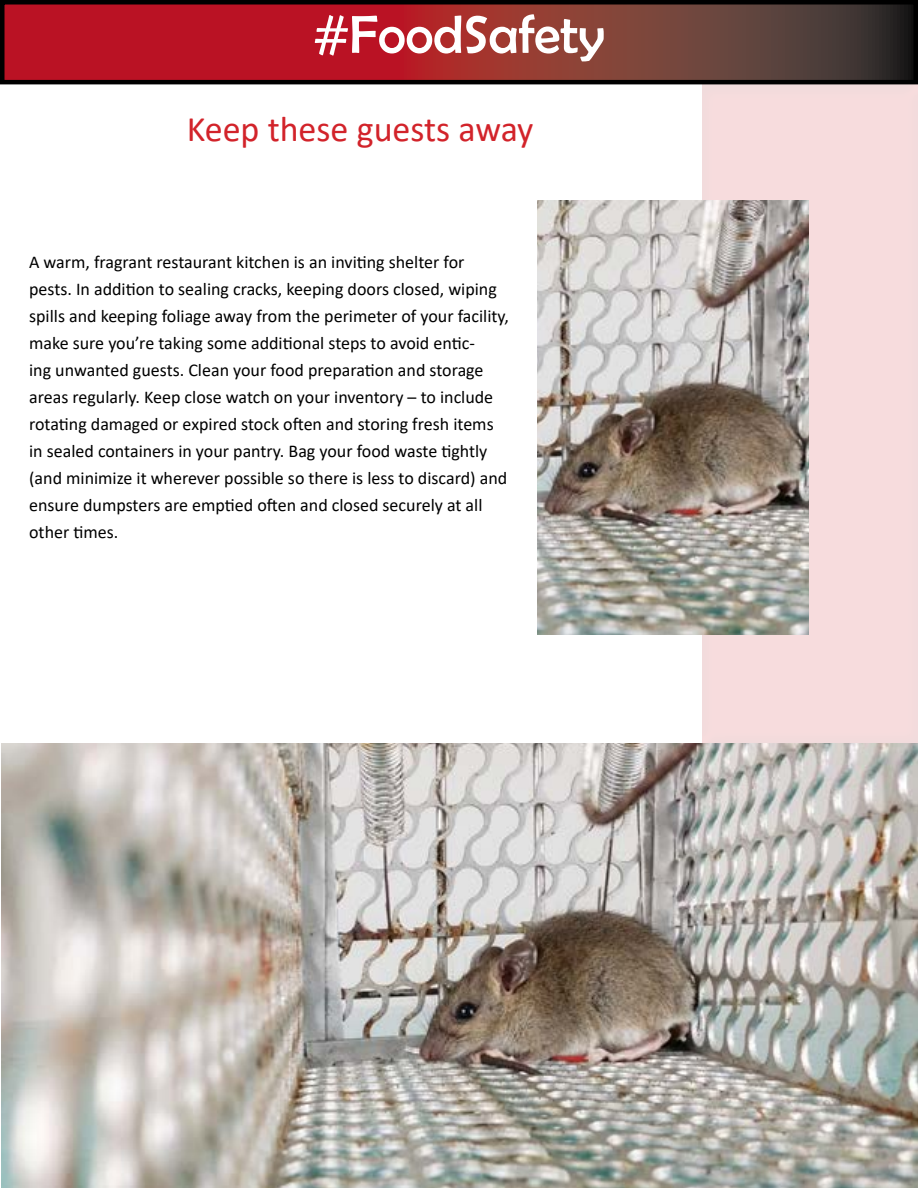
<style>
.page{position:relative;width:918px;height:1188px;background:#fff}
.page>*{position:absolute;margin:0;border:0;box-sizing:border-box;transform-origin:0 0}
.t1{font:54px "Berlin Sans FB";color:#fff}
.t2{font:36px "Calibri";color:#d2232a}
.t3{font:18px/27px "Calibri";color:#000}
</style>
<div class="page">
<div style="left:688px;top:72px;width:230px;height:675px;background:#f7dcdd"></div>
<svg style="left:5px;top:5px;width:908px;height:74px;background:#94282d"></svg>
<div style="left:0;top:0;width:918px;height:84px;border:4px solid #000"></div>
<img style="left:538px;top:200px;width:271px;height:434px">
<img style="left:2px;top:743px;width:916px;height:445px">
<h1 class="t1" style="left:313px;top:4px;width:293px">#FoodSafety</h1>
<h2 class="t2" style="left:187px;top:105px;width:348px">Keep these guests away</h2>
<p class="t3" style="left:29px;top:248px;width:481px">A warm, fragrant restaurant kitchen is an inviting shelter for pests. In addition to sealing cracks, keeping doors closed, wiping spills and keeping foliage away from the perimeter of your facility, make sure you’re taking some additional steps to avoid entic-<br>ing unwanted guests. Clean your food preparation and storage areas regularly. Keep close watch on your inventory – to include rotating damaged or expired stock often and storing fresh items in sealed containers in your pantry. Bag your food waste tightly (and minimize it wherever possible so there is less to discard) and ensure dumpsters are emptied often and closed securely at all other times.</p>
</div>
